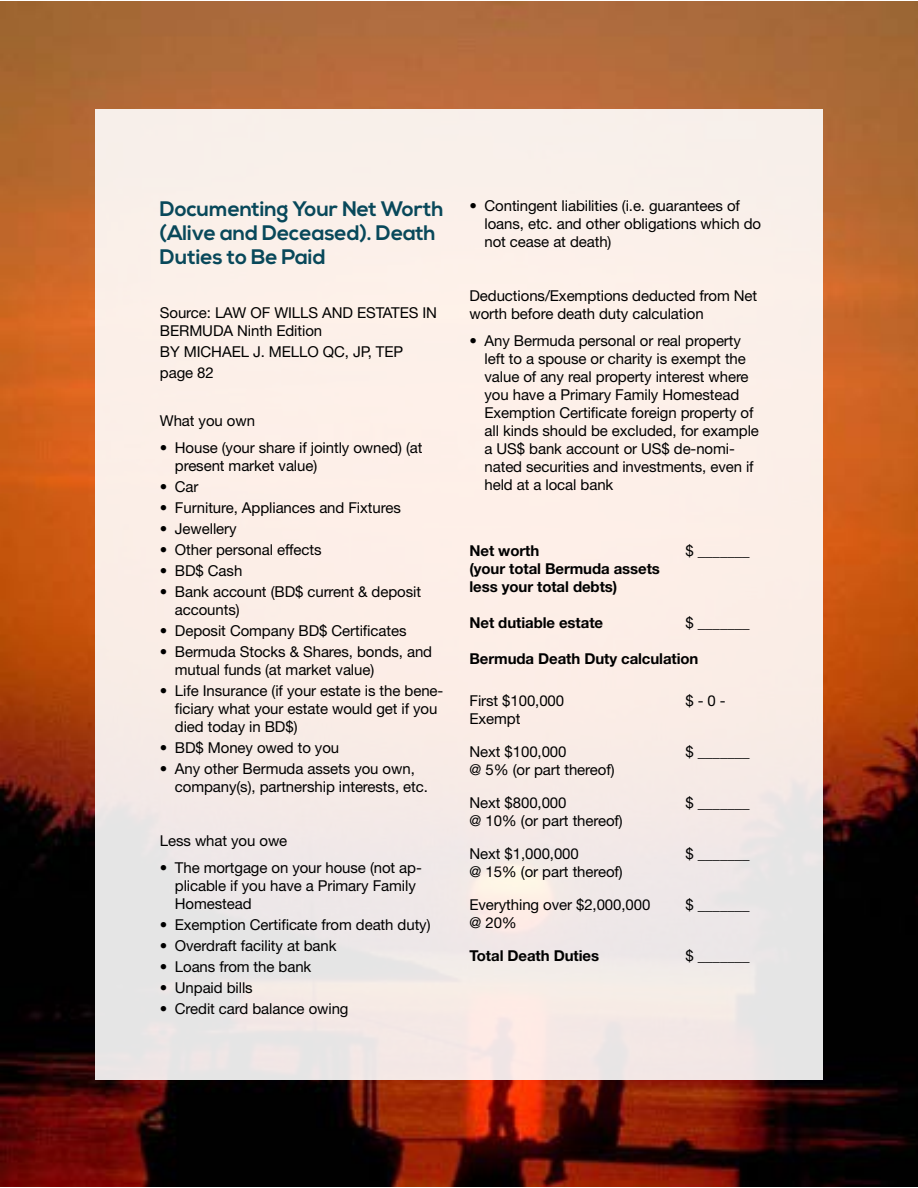
<style>
.page{position:relative;width:918px;height:1188px;background:#fff}
.page>*{position:absolute;margin:0;border:0;box-sizing:border-box;transform-origin:0 0}
.t1{font:700 21px/24px "Nexa";letter-spacing:-.005em;color:#08485a}
.t2{font:15px/18px "Helvetica Neue LT Std";letter-spacing:-.005em;color:#000}
.t3{font:700 15px/18px "Helvetica Neue LT Std";letter-spacing:-.005em;color:#000}
</style>
<div class="page">
<img style="left:0;top:2px;width:918px;height:1185px">
<div style="left:95px;top:109px;width:728px;height:970px;background:linear-gradient(to bottom,#fff2ea,#efe7e5)"></div>
<h1 class="t1" style="left:160px;top:197px;width:285px">Documenting Your Net Worth (Alive and Deceased). Death<br>Duties to Be Paid</h1>
<p class="t2" style="left:160px;top:303px;width:279px">Source: LAW OF WILLS AND ESTATES IN<br>BERMUDA Ninth Edition</p>
<p class="t2" style="left:160px;top:341px;width:245px;line-height:21px">BY MICHAEL J. MELLO QC, JP, TEP page 82</p>
<p class="t2" style="left:160px;top:411px;width:97px">What you own</p>
<p class="t2" style="left:175px;top:438px;width:249px;text-indent:-15px">• House (your share if jointly owned) (at present market value)</p>
<p class="t2" style="left:160px;top:477px;width:40px">• Car</p>
<p class="t2" style="left:160px;top:498px;width:242px">• Furniture, Appliances and Fixtures</p>
<p class="t2" style="left:160px;top:519px;width:78px">• Jewellery</p>
<p class="t2" style="left:160px;top:540px;width:163px">• Other personal effects</p>
<p class="t2" style="left:160px;top:561px;width:84px">• BD$ Cash</p>
<p class="t2" style="left:175px;top:582px;width:248px;text-indent:-15px">• Bank account (BD$ current &amp; deposit accounts)</p>
<p class="t2" style="left:160px;top:621px;width:248px">• Deposit Company BD$ Certificates</p>
<p class="t2" style="left:175px;top:642px;width:259px;text-indent:-15px">• Bermuda Stocks &amp; Shares, bonds, and mutual funds (at market value)</p>
<p class="t2" style="left:175px;top:681px;width:270px;text-indent:-15px">• Life Insurance (if your estate is the bene&shy;ficiary what your estate would get if you died today in BD$)</p>
<p class="t2" style="left:160px;top:738px;width:181px">• BD$ Money owed to you</p>
<p class="t2" style="left:175px;top:759px;width:255px;text-indent:-15px">• Any other Bermuda assets you own, company(s), partnership interests, etc.</p>
<p class="t2" style="left:160px;top:831px;width:129px">Less what you owe</p>
<p class="t2" style="left:175px;top:858px;width:249px;text-indent:-15px">• The mortgage on your house (not ap&shy;plicable if you have a Primary Family<br>Homestead</p>
<p class="t2" style="left:160px;top:915px;width:272px">• Exemption Certificate from death duty)</p>
<p class="t2" style="left:160px;top:936px;width:178px">• Overdraft facility at bank</p>
<p class="t2" style="left:160px;top:957px;width:153px">• Loans from the bank</p>
<p class="t2" style="left:160px;top:978px;width:94px">• Unpaid bills</p>
<p class="t2" style="left:160px;top:999px;width:190px">• Credit card balance owing</p>
<p class="t2" style="left:484px;top:196px;width:278px;text-indent:-15px">• Contingent liabilities (i.e. guarantees of loans, etc. and other obligations which do not cease at death)</p>
<p class="t2" style="left:470px;top:286px;width:289px">Deductions/Exemptions deducted from Net worth before death duty calculation</p>
<p class="t2" style="left:484px;top:331px;width:276px;text-indent:-15px">• Any Bermuda personal or real property left to a spouse or charity is exempt the value of any real property interest where you have a Primary Family Homestead Exemption Certificate foreign property of all kinds should be excluded, for example a US$ bank account or US$ de-nomi&shy;nated securities and investments, even if held at a local bank</p>
<p class="t3" style="left:470px;top:541px;width:71px">Net worth</p>
<p class="t2" style="left:686px;top:541px;width:66px">$ _______</p>
<p class="t3" style="left:470px;top:559px;width:192px">(your total Bermuda assets less your total debts)</p>
<p class="t3" style="left:470px;top:613px;width:135px">Net dutiable estate</p>
<p class="t2" style="left:686px;top:613px;width:66px">$ _______</p>
<p class="t3" style="left:470px;top:649px;width:231px">Bermuda Death Duty calculation</p>
<p class="t2" style="left:470px;top:691px;width:96px">First $100,000</p>
<p class="t2" style="left:686px;top:691px;width:42px">$ - 0 -</p>
<p class="t2" style="left:470px;top:709px;width:52px">Exempt</p>
<p class="t2" style="left:470px;top:742px;width:99px">Next $100,000</p>
<p class="t2" style="left:686px;top:742px;width:66px">$ _______</p>
<p class="t2" style="left:470px;top:752px;width:147px;line-height:33px">@ 5% (or part thereof)<br>Next $800,000</p>
<p class="t2" style="left:686px;top:793px;width:66px">$ _______</p>
<p class="t2" style="left:470px;top:811px;width:155px">@ 10% (or part thereof)</p>
<p class="t2" style="left:470px;top:844px;width:111px">Next $1,000,000</p>
<p class="t2" style="left:686px;top:844px;width:66px">$ _______</p>
<p class="t2" style="left:470px;top:862px;width:155px">@ 15% (or part thereof)</p>
<p class="t2" style="left:470px;top:895px;width:182px">Everything over $2,000,000</p>
<p class="t2" style="left:686px;top:895px;width:66px">$ _______</p>
<p class="t2" style="left:470px;top:913px;width:49px">@ 20%</p>
<p class="t3" style="left:470px;top:946px;width:131px">Total Death Duties</p>
<p class="t2" style="left:686px;top:946px;width:66px">$ _______</p>
</div>
